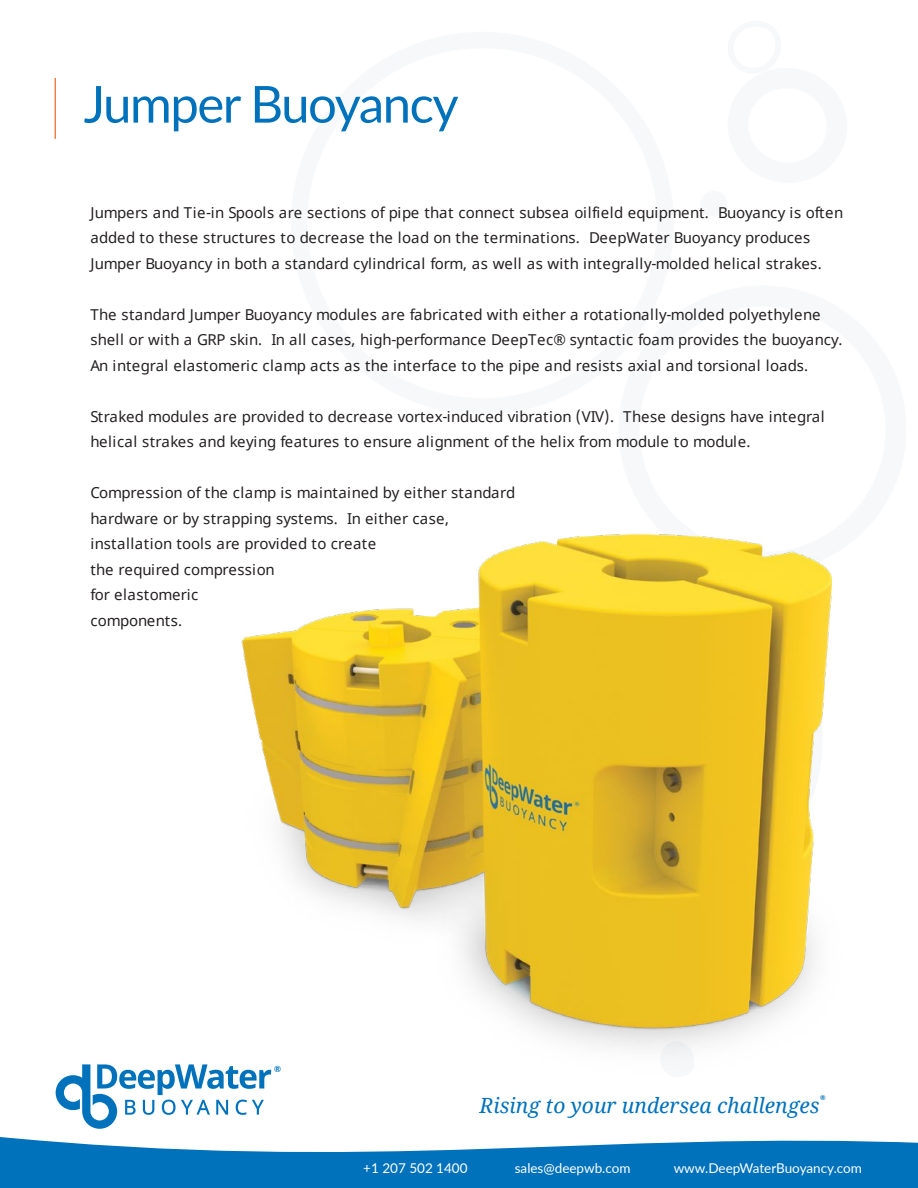
<style>
.page{position:relative;width:918px;height:1188px;background:#fff}
.page>*{position:absolute;margin:0;border:0;box-sizing:border-box;transform-origin:0 0}
.t1{font:51px "Lato";letter-spacing:-.03em;color:#0072bc}
.t2{font:italic 21px "Noto Serif";color:#0072bc}
.t3{font:15px/25.5px "Noto Sans";letter-spacing:.015em;color:#231f20}
.t4{font:15px/25.5px "Noto Sans";letter-spacing:-.01em;color:#231f20}
.t5{font:13.5px "Lato";color:#fff}
.t6{font:700 8.55px "Lato";color:#0072bc}
.t7{font:700 6.75px "Lato";color:#0072bc}
</style>
<div class="page">
<div style="left:700px;top:191px;width:28px;height:25px;background:#f6f8f9;border-radius:50%"></div>
<div style="left:0;top:1137px;width:918px;height:51px;background:#0072bc"></div>
<hr style="left:55px;top:78px;width:1px;height:61px;background:#f26a24">
<svg style="left:56px;top:1064px;width:56px;height:65px"></svg>
<img style="left:112px;top:533px;width:806px;height:648px">
<h1 class="t1" style="left:84px;top:68px;width:376px">Jumper Buoyancy</h1>
<p class="t3" style="left:90px;top:200px;width:754px">Jumpers and Tie-in Spools are sections of pipe that connect subsea oilfield equipment. Buoyancy is often added to these structures to decrease the load on the terminations. DeepWater Buoyancy produces<br>Jumper Buoyancy in both a standard cylindrical form, as well as with integrally-molded helical strakes.</p>
<p class="t3" style="left:90px;top:302px;width:754px">The standard Jumper Buoyancy modules are fabricated with either a rotationally-molded polyethylene shell or with a GRP skin. In all cases, high-performance DeepTec® syntactic foam provides the buoyancy.<br>An integral elastomeric clamp acts as the interface to the pipe and resists axial and torsional loads.</p>
<p class="t4" style="left:90px;top:404px;width:736px">Straked modules are provided to decrease vortex-induced vibration (VIV). These designs have integral helical strakes and keying features to ensure alignment of the helix from module to module.</p>
<p class="t3" style="left:90px;top:480px;width:427px">Compression of the clamp is maintained by either standard hardware or by strapping systems. In either case, installation tools are provided to create<br>the required compression<br>for elastomeric<br>components.</p>
<p class="t6" style="left:274px;top:1063px;width:8px">®</p>
<p class="t7" style="left:820px;top:1093px;width:7px">®</p>
<h2 class="t2" style="left:479px;top:1091px;width:342px">Rising to your undersea challenges</h2>
<p class="t5" style="left:363px;top:1158px;width:106px">+1 207 502 1400</p>
<p class="t5" style="left:515px;top:1158px;width:117px">sales@deepwb.com</p>
<p class="t5" style="left:674px;top:1158px;width:190px">www.DeepWaterBuoyancy.com</p>
</div>
